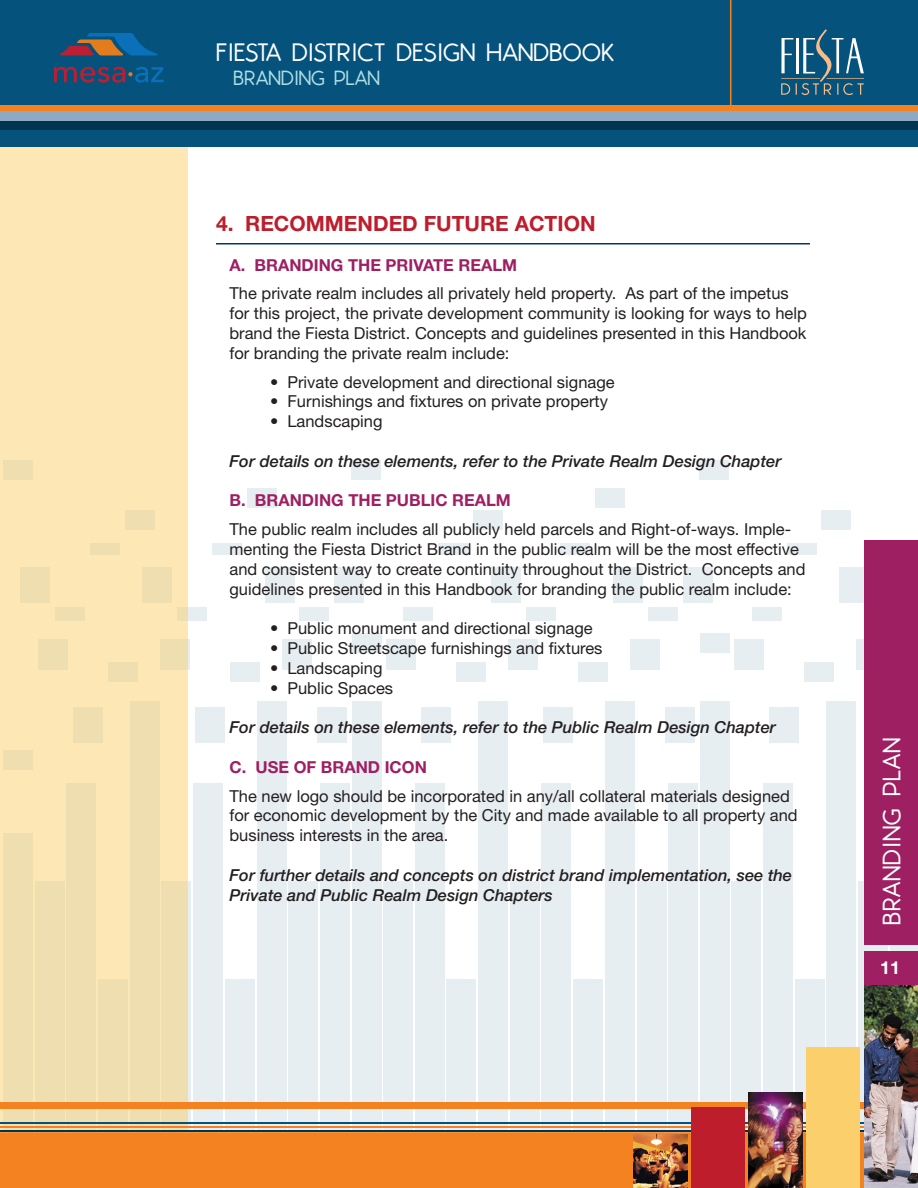
<style>
.page{position:relative;width:918px;height:1188px;background:#fff}
.page>*{position:absolute;margin:0;border:0;box-sizing:border-box;transform-origin:0 0}
.t1{font:700 24px "Andrew Andreas";letter-spacing:-.025em;color:#fff}
.t2{font:700 24px "Andrew Andreas";color:#fff}
.t3{font:700 21px "Helvetica Neue LT Std";color:#be1d2c}
.t4{font:700 19.5px "Andrew Andreas";letter-spacing:-.025em;color:#aedee4}
.t5{font:700 18px "Helvetica Neue LT Std";color:#fff}
.t6{font:16.5px/19.8px "Helvetica Neue LT Std";color:#231f20}
.t7{font:italic 500 16.5px/19.8px "Helvetica Neue LT Std";color:#231f20}
.t8{font:700 16.5px "Helvetica Neue LT Std";color:#9e1f62}
</style>
<div class="page">
<div style="left:352px;top:702px;width:30px;height:486px;background:#e6eef2"></div>
<div style="left:225px;top:979px;width:30px;height:209px;background:#e6eef2"></div>
<div style="left:193px;top:783px;width:30px;height:405px;background:#e6eef2"></div>
<div style="left:162px;top:882px;width:29px;height:306px;background:#e6eef2"></div>
<div style="left:257px;top:702px;width:29px;height:486px;background:#e6eef2"></div>
<div style="left:320px;top:783px;width:30px;height:405px;background:#e6eef2"></div>
<div style="left:289px;top:882px;width:29px;height:306px;background:#e6eef2"></div>
<div style="left:230px;top:662px;width:29px;height:19px;background:#e6eef2"></div>
<div style="left:212px;top:543px;width:30px;height:11px;background:#e6eef2"></div>
<div style="left:195px;top:708px;width:30px;height:35px;background:#e6eef2"></div>
<div style="left:160px;top:639px;width:30px;height:31px;background:#e6eef2"></div>
<div style="left:265px;top:567px;width:29px;height:36px;background:#e6eef2"></div>
<div style="left:335px;top:567px;width:29px;height:36px;background:#e6eef2"></div>
<div style="left:352px;top:633px;width:30px;height:19px;background:#e6eef2"></div>
<div style="left:247px;top:488px;width:30px;height:20px;background:#e6eef2"></div>
<div style="left:317px;top:708px;width:30px;height:35px;background:#e6eef2"></div>
<div style="left:178px;top:608px;width:29px;height:13px;background:#e6eef2"></div>
<div style="left:300px;top:608px;width:29px;height:13px;background:#e6eef2"></div>
<div style="left:282px;top:639px;width:30px;height:31px;background:#e6eef2"></div>
<div style="left:700px;top:702px;width:30px;height:486px;background:#e6eef2"></div>
<div style="left:446px;top:979px;width:30px;height:209px;background:#e6eef2"></div>
<div style="left:415px;top:783px;width:29px;height:405px;background:#e6eef2"></div>
<div style="left:383px;top:882px;width:30px;height:306px;background:#e6eef2"></div>
<div style="left:478px;top:702px;width:30px;height:486px;background:#e6eef2"></div>
<div style="left:573px;top:979px;width:30px;height:209px;background:#e6eef2"></div>
<div style="left:542px;top:783px;width:29px;height:405px;background:#e6eef2"></div>
<div style="left:510px;top:882px;width:29px;height:306px;background:#e6eef2"></div>
<div style="left:605px;top:702px;width:30px;height:486px;background:#e6eef2"></div>
<div style="left:669px;top:783px;width:29px;height:405px;background:#e6eef2"></div>
<div style="left:637px;top:882px;width:29px;height:306px;background:#e6eef2"></div>
<div style="left:456px;top:662px;width:30px;height:19px;background:#e6eef2"></div>
<div style="left:421px;top:708px;width:30px;height:35px;background:#e6eef2"></div>
<div style="left:386px;top:639px;width:30px;height:31px;background:#e6eef2"></div>
<div style="left:491px;top:567px;width:29px;height:36px;background:#e6eef2"></div>
<div style="left:578px;top:662px;width:30px;height:19px;background:#e6eef2"></div>
<div style="left:439px;top:543px;width:29px;height:11px;background:#e6eef2"></div>
<div style="left:561px;top:543px;width:29px;height:11px;background:#e6eef2"></div>
<div style="left:543px;top:708px;width:30px;height:35px;background:#e6eef2"></div>
<div style="left:508px;top:639px;width:30px;height:31px;background:#e6eef2"></div>
<div style="left:613px;top:567px;width:30px;height:36px;background:#e6eef2"></div>
<div style="left:351px;top:461px;width:30px;height:19px;background:#e6eef2"></div>
<div style="left:683px;top:567px;width:29px;height:36px;background:#e6eef2"></div>
<div style="left:700px;top:633px;width:30px;height:19px;background:#e6eef2"></div>
<div style="left:473px;top:511px;width:30px;height:19px;background:#e6eef2"></div>
<div style="left:596px;top:488px;width:29px;height:20px;background:#e6eef2"></div>
<div style="left:665px;top:708px;width:30px;height:35px;background:#e6eef2"></div>
<div style="left:404px;top:608px;width:29px;height:13px;background:#e6eef2"></div>
<div style="left:526px;top:608px;width:29px;height:13px;background:#e6eef2"></div>
<div style="left:648px;top:608px;width:29px;height:13px;background:#e6eef2"></div>
<div style="left:630px;top:639px;width:30px;height:31px;background:#e6eef2"></div>
<div style="left:795px;top:979px;width:29px;height:209px;background:#e6eef2"></div>
<div style="left:763px;top:783px;width:30px;height:405px;background:#e6eef2"></div>
<div style="left:731px;top:882px;width:30px;height:306px;background:#e6eef2"></div>
<div style="left:826px;top:702px;width:30px;height:486px;background:#e6eef2"></div>
<div style="left:858px;top:882px;width:30px;height:306px;background:#e6eef2"></div>
<div style="left:804px;top:662px;width:30px;height:19px;background:#e6eef2"></div>
<div style="left:769px;top:708px;width:30px;height:35px;background:#e6eef2"></div>
<div style="left:734px;top:639px;width:30px;height:31px;background:#e6eef2"></div>
<div style="left:839px;top:567px;width:30px;height:36px;background:#e6eef2"></div>
<div style="left:787px;top:543px;width:29px;height:11px;background:#e6eef2"></div>
<div style="left:857px;top:639px;width:29px;height:31px;background:#e6eef2"></div>
<div style="left:700px;top:461px;width:29px;height:19px;background:#e6eef2"></div>
<div style="left:822px;top:511px;width:29px;height:19px;background:#e6eef2"></div>
<div style="left:752px;top:608px;width:29px;height:13px;background:#e6eef2"></div>
<div style="left:0;top:2px;width:188px;height:1186px;background:linear-gradient(to right,#f8e4b3,#f8e4b3)"></div>
<div style="left:0;top:1102px;width:918px;height:6px;background:#f58220"></div>
<hr style="left:0;top:1122px;width:918px;height:2px;background:#05537c">
<hr style="left:0;top:1126px;width:918px;height:2px;background:#f58220">
<hr style="left:0;top:1130px;width:918px;height:2px;background:#003551">
<hr style="left:0;top:1132px;width:918px;height:2px;background:#f79541">
<div style="left:0;top:1134px;width:918px;height:54px;background:#f58220"></div>
<div style="left:0;top:0;width:918px;height:147px;background:#05537c"></div>
<div style="left:0;top:106px;width:918px;height:6px;background:#f58220"></div>
<div style="left:0;top:112px;width:918px;height:10px;background:#8fa8c3"></div>
<div style="left:0;top:122px;width:918px;height:8px;background:#003551"></div>
<div style="left:864px;top:540px;width:54px;height:405px;background:#9e1f62"></div>
<div style="left:864px;top:951px;width:54px;height:35px;background:#9e1f62"></div>
<img style="left:864px;top:986px;width:54px;height:202px">
<hr style="left:730px;top:0;width:1px;height:106px;background:#f58220">
<div style="left:691px;top:1107px;width:54px;height:81px;background:#be1d2c"></div>
<img style="left:749px;top:1092px;width:54px;height:96px">
<img style="left:634px;top:1134px;width:54px;height:54px">
<div style="left:806px;top:1047px;width:54px;height:141px;background:#facf6c"></div>
<svg style="left:60px;top:33px;width:97px;height:22px"></svg>
<svg style="left:54px;top:67px;width:110px;height:16px"></svg>
<svg style="left:781px;top:29px;width:83px;height:66px"></svg>
<hr style="left:216px;top:243px;width:594px;height:1px;background:#003a62">
<h1 class="t1" style="left:216px;top:38px;width:401px">FIESTA DISTRICT DESIGN HANDBOOK</h1>
<p class="t4" style="left:234px;top:66px;width:149px">BRANDING PLAN</p>
<p class="t3" style="left:216px;top:211px;width:381px">4. RECOMMENDED FUTURE ACTION</p>
<p class="t8" style="left:230px;top:255px;width:289px">A. BRANDING THE PRIVATE REALM</p>
<p class="t6" style="left:230px;top:283px;width:579px">The private realm includes all privately held property. As part of the impetus for this project, the private development community is looking for ways to help brand the Fiesta District. Concepts and guidelines presented in this Handbook for branding the private realm include:</p>
<p class="t6" style="left:270px;top:372px;width:346px">• Private development and directional signage</p>
<p class="t6" style="left:270px;top:391px;width:340px">• Furnishings and fixtures on private property</p>
<p class="t6" style="left:270px;top:411px;width:114px">• Landscaping</p>
<p class="t7" style="left:230px;top:451px;width:553px">For details on these elements, refer to the Private Realm Design Chapter</p>
<p class="t8" style="left:230px;top:490px;width:283px">B. BRANDING THE PUBLIC REALM</p>
<p class="t6" style="left:230px;top:519px;width:578px">The public realm includes all publicly held parcels and Right-of-ways. Imple&shy;menting the Fiesta District Brand in the public realm will be the most effective and consistent way to create continuity throughout the District. Concepts and guidelines presented in this Handbook for branding the public realm include:</p>
<p class="t6" style="left:270px;top:618px;width:324px">• Public monument and directional signage</p>
<p class="t6" style="left:270px;top:638px;width:334px">• Public Streetscape furnishings and fixtures</p>
<p class="t6" style="left:270px;top:658px;width:114px">• Landscaping</p>
<p class="t6" style="left:270px;top:678px;width:125px">• Public Spaces</p>
<p class="t7" style="left:230px;top:717px;width:548px">For details on these elements, refer to the Public Realm Design Chapter</p>
<p class="t8" style="left:230px;top:757px;width:199px">C. USE OF BRAND ICON</p>
<p class="t6" style="left:230px;top:786px;width:570px">The new logo should be incorporated in any/all collateral materials designed for economic development by the City and made available to all property and business interests in the area.</p>
<p class="t7" style="left:230px;top:865px;width:564px">For further details and concepts on district brand implementation, see the<br>Private and Public Realm Design Chapters</p>
<p class="t2" style="left:877px;top:925px;width:190px;rotate:-90deg">BRANDING PLAN</p>
<p class="t5" style="left:880px;top:956px;width:22px">11</p>
</div>
